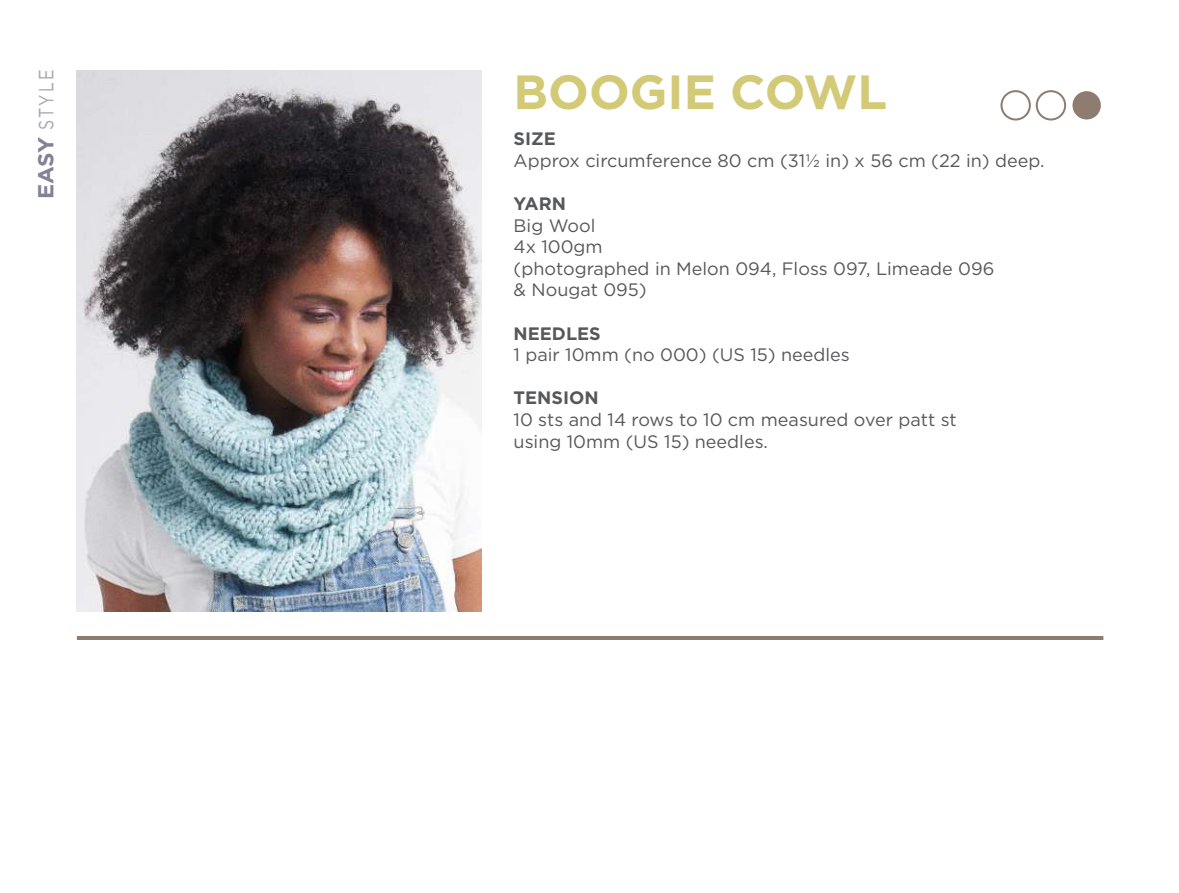
<style>
.page{position:relative;width:1179px;height:893px;background:#fff}
.page>*{position:absolute;margin:0;border:0;box-sizing:border-box;transform-origin:0 0}
.t1{font:700 48px "Gotham";color:#d3ca78}
.t2{font:20.6px "Gotham";letter-spacing:.13em;color:#a5a6b6;scale:.77 1}
.t3{font:18px/21.6px "Gotham";color:#57585a}
.t4{font:700 18px "Gotham";color:#57585a}
.s1{font-weight:700;font-size:21.6px;color:#828396}
</style>
<div class="page">
<img style="left:77px;top:71px;width:405px;height:540px">
<div style="left:1000px;top:90px;width:30px;height:31px;border:2px solid #8e7c70;border-radius:50%"></div>
<div style="left:1035px;top:90px;width:31px;height:31px;border:2px solid #8e7c70;border-radius:50%"></div>
<div style="left:1072px;top:91px;width:28px;height:29px;background:#8e7c70;border-radius:50%"></div>
<hr style="left:77px;top:636px;width:1026px;height:4px;background:#8e7c70">
<p class="t2" style="left:33px;top:199px;width:170px;rotate:-90deg"><span class="s1">EASY</span> STYLE</p>
<h1 class="t1" style="left:513px;top:60px;width:375px">BOOGIE COWL</h1>
<p class="t4" style="left:513px;top:127px;width:44px">SIZE</p>
<p class="t3" style="left:513px;top:149px;width:532px">Approx circumference 80 cm (31½ in) x 56 cm (22 in) deep.</p>
<p class="t4" style="left:513px;top:192px;width:54px">YARN</p>
<p class="t3" style="left:513px;top:214px;width:482px">Big Wool<br>4x 100gm<br>(photographed in Melon 094, Floss 097, Limeade 096 &amp; Nougat 095)</p>
<p class="t4" style="left:513px;top:321px;width:89px">NEEDLES</p>
<p class="t3" style="left:513px;top:344px;width:338px">1 pair 10mm (no 000) (US 15) needles</p>
<p class="t4" style="left:513px;top:386px;width:87px">TENSION</p>
<p class="t3" style="left:513px;top:408px;width:445px">10 sts and 14 rows to 10 cm measured over patt st using 10mm (US 15) needles.</p>
</div>
